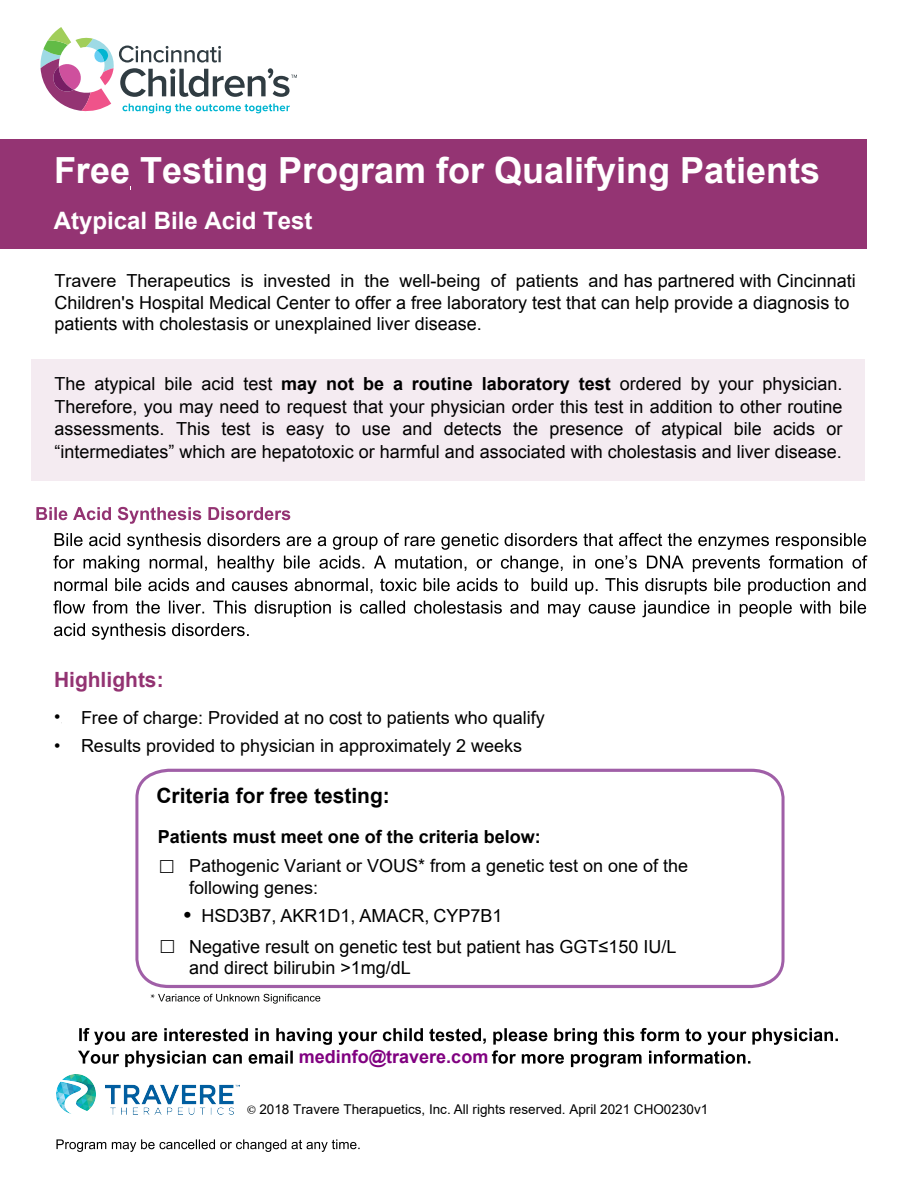
<style>
.page{position:relative;width:918px;height:1188px;background:#fff}
.page>*{position:absolute;margin:0;border:0;box-sizing:border-box;transform-origin:0 0}
.t1{font:700 36px "Arial";color:#fff}
.t2{font:700 24px "Arial";color:#fff}
.t3{font:700 21px "Arial";color:#000}
.t4{font:700 21px "Arial";color:#933372}
.t5{font:18px/21.6px "Arial";color:#000}
.t6{font:18px/22.5px "Arial";color:#000;text-align:justify}
.t7{font:700 18px "Arial";color:#000}
.t8{font:700 18px "Arial";color:#800080}
.t9{font:13.5px "Arial";color:#000}
.t10{font:12px "Minion Pro";color:#000}
.s1{font-weight:700}
.s2{font-weight:700;font-size:21px}
.s3{font-family:"Minion Pro"}
</style>
<div class="page">
<div style="left:32px;top:359px;width:833px;height:121px;background:#f4ebf1"></div>
<svg style="left:40px;top:27px;width:257px;height:86px"></svg>
<svg style="left:56px;top:1139px;width:304px;height:13px"></svg>
<svg style="left:78px;top:1028px;width:760px;height:39px"></svg>
<svg style="left:53px;top:533px;width:814px;height:39px"></svg>
<svg style="left:53px;top:578px;width:813px;height:39px"></svg>
<svg style="left:54px;top:623px;width:195px;height:17px"></svg>
<svg style="left:135px;top:768px;width:650px;height:221px"></svg>
<svg style="left:36px;top:507px;width:254px;height:17px"></svg>
<div style="left:0;top:140px;width:867px;height:109px;background:#943473"></div>
<svg style="left:158px;top:994px;width:162px;height:10px"></svg>
<img style="left:56px;top:1075px;width:183px;height:40px">
<svg style="left:160px;top:859px;width:14px;height:14px"></svg>
<svg style="left:161px;top:939px;width:13px;height:14px"></svg>
<h1 class="t1" style="left:54px;top:145px;width:768px">Free Testing Program for Qualifying Patients</h1>
<h2 class="t2" style="left:54px;top:204px;width:260px">Atypical Bile Acid Test</h2>
<p class="t5" style="left:55px;top:270px;width:803px">Travere Therapeutics is invested in the well-being of patients and has partnered with Cincinnati<br>Children's Hospital Medical Center to offer a free laboratory test that can help provide a diagnosis to patients with cholestasis or unexplained liver disease.</p>
<p class="t6" style="left:55px;top:373px;width:789px">The atypical bile acid test <span class="s1">may not be a routine laboratory test</span> ordered by your physician.<br>Therefore, you may need to request that your physician order this test in addition to other routine assessments. This test is easy to use and detects the presence of atypical bile acids or “intermediates” which are hepatotoxic or harmful and associated with cholestasis and liver disease.</p>
<p class="t4" style="left:54px;top:665px;width:111px">Highlights:</p>
<p class="t5" style="left:54px;top:707px;width:492px">• Free of charge: Provided at no cost to patients who qualify</p>
<p class="t5" style="left:54px;top:735px;width:470px">• Results provided to physician in approximately 2 weeks</p>
<p class="t3" style="left:156px;top:781px;width:235px">Criteria for free testing:</p>
<p class="t7" style="left:158px;top:824px;width:385px">Patients must meet one of the criteria below:</p>
<p class="t10" style="left:151px;top:990px;width:6px">*</p>
<p class="t5" style="left:189px;top:855px;width:501px;line-height:22px">Pathogenic Variant or VOUS* from a genetic test on one of the following genes:</p>
<p class="t5" style="left:189px;top:900px;width:489px;line-height:31px;text-indent:-6px"><span class="s2">•</span> HSD3B7, AKR1D1, AMACR, CYP7B1<br>Negative result on genetic test but patient has GGT≤150 IU/L</p>
<p class="t5" style="left:189px;top:957px;width:223px">and direct bilirubin &gt;1mg/dL</p>
<p class="t8" style="left:299px;top:1044px;width:191px">medinfo@travere.com</p>
<p class="t9" style="left:247px;top:1100px;width:463px"><span class="s3">©</span> 2018 Travere Therapuetics, Inc. All rights reserved. April 2021 CHO0230v1</p>
</div>
